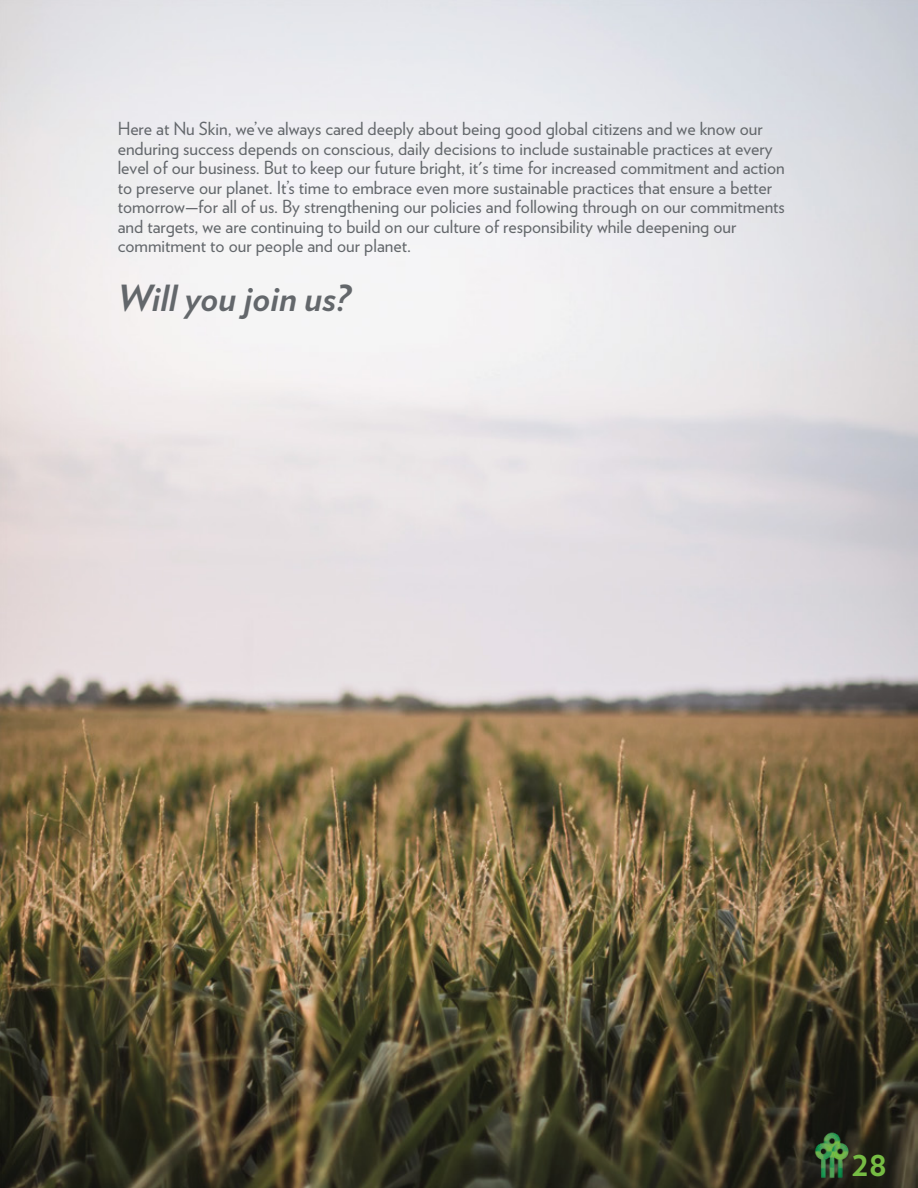
<style>
.page{position:relative;width:918px;height:1188px;background:#fff}
.page>*{position:absolute;margin:0;border:0;box-sizing:border-box;transform-origin:0 0}
.t1{font:italic 700 36px "Verlag";color:#63676b}
.t2{font:700 36px "Verlag";color:#76bc43}
.t3{font:18px/19.5px "Verlag";color:#63676b}
</style>
<div class="page">
<img style="left:0;top:0;width:918px;height:1188px">
<img style="left:806px;top:1125px;width:56px;height:56px">
<p class="t3" style="left:118px;top:118px;width:669px">Here at Nu Skin, we’ve always cared deeply about being good global citizens and we know our enduring success depends on conscious, daily decisions to include sustainable practices at every level of our business. But to keep our future bright, it's time for increased commitment and action to preserve our planet. It’s time to embrace even more sustainable practices that ensure a better tomorrow—for all of us. By strengthening our policies and following through on our commitments and targets, we are continuing to build on our culture of responsibility while deepening our commitment to our people and our planet.</p>
<h1 class="t1" style="left:118px;top:269px;width:234px">Will you join us?</h1>
<h1 class="t2" style="left:852px;top:1135px;width:37px">28</h1>
</div>
